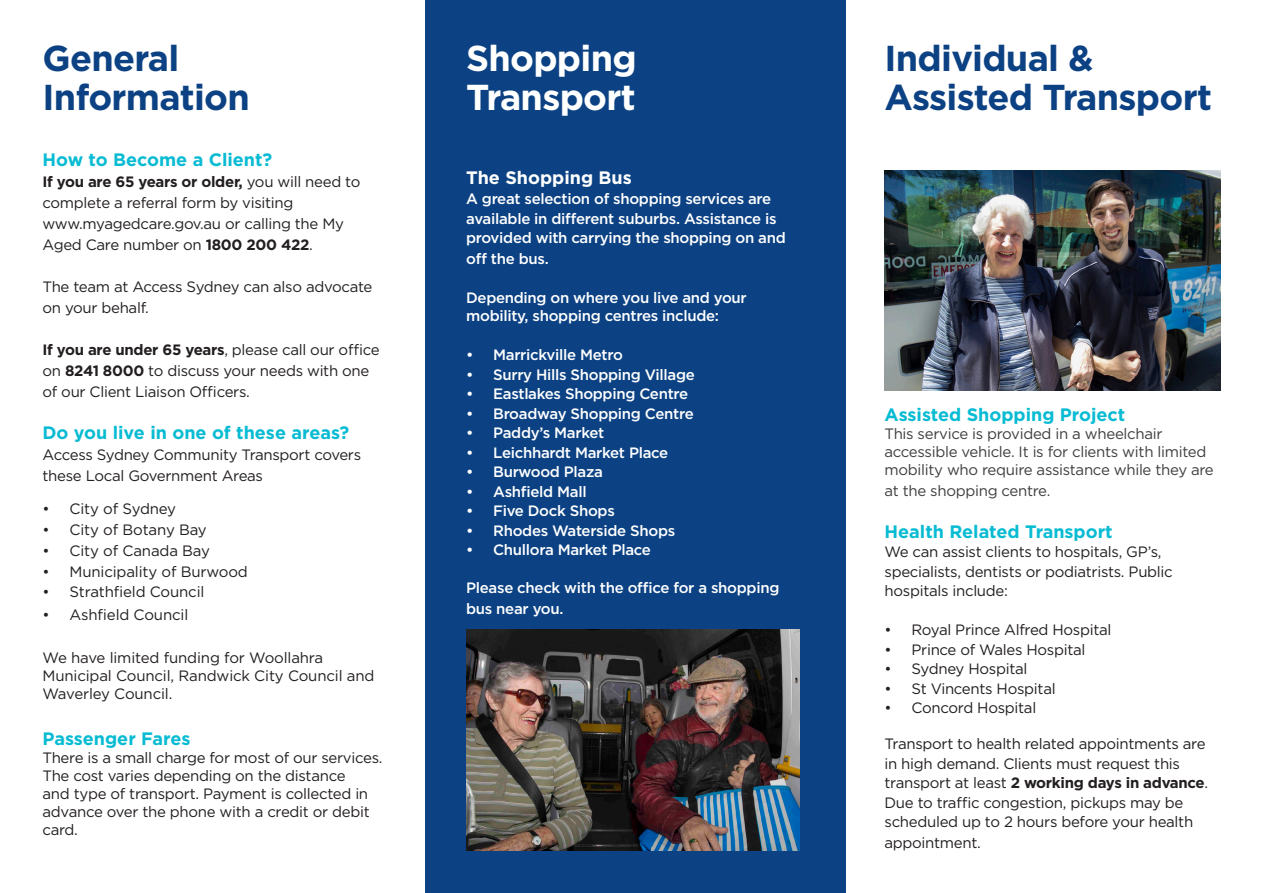
<style>
.page{position:relative;width:1263px;height:893px;background:#fff}
.page>*{position:absolute;margin:0;border:0;box-sizing:border-box;transform-origin:0 0}
.t1{font:700 36px/39px "Gotham";letter-spacing:-.02em;color:#0c4283}
.t2{font:700 36px/39px "Gotham";letter-spacing:-.02em;color:#fff}
.t3{font:700 18px "Gotham";color:#07bbd3}
.t4{font:700 18px "Gotham";color:#fff}
.t5{font:15px/19.5px "Gotham";letter-spacing:-.02em;color:#231f20}
.t6{font:500 15px/19.5px "Gotham";letter-spacing:-.02em;color:#fff}
.t7{font:15px/18px "Gotham";letter-spacing:-.02em;color:#3e3e3f}
.s1{font-weight:700}
</style>
<div class="page">
<div style="left:425px;top:0;width:421px;height:893px;background:#0c4283"></div>
<img style="left:884px;top:170px;width:336px;height:221px">
<img style="left:466px;top:630px;width:334px;height:220px">
<p class="t1" style="left:43px;top:39px;width:209px">General<br>Information</p>
<p class="t2" style="left:466px;top:39px;width:172px">Shopping<br>Transport</p>
<p class="t3" style="left:43px;top:147px;width:231px">How to Become a Client?</p>
<p class="t5" style="left:43px;top:171px;width:319px;line-height:21px"><span class="s1">If you are 65 years or older,</span> you will need to complete a referral form by visiting</p>
<p class="t5" style="left:43px;top:213px;width:303px;line-height:21px">www.myagedcare.gov.au or calling the My<br>Aged Care number on <span class="s1">1800 200 422</span>.</p>
<p class="t5" style="left:43px;top:276px;width:331px;line-height:21px">The team at Access Sydney can also advocate on your behalf.</p>
<p class="t5" style="left:43px;top:339px;width:339px;line-height:21px"><span class="s1">If you are under 65 years</span>, please call our office on <span class="s1">8241 8000</span> to discuss your needs with one of our Client Liaison Officers.</p>
<p class="t3" style="left:43px;top:420px;width:308px">Do you live in one of these areas?</p>
<p class="t5" style="left:43px;top:444px;width:320px;line-height:21px">Access Sydney Community Transport covers these Local Government Areas</p>
<p class="t5" style="left:43px;top:499px;width:135px">• City of Sydney</p>
<p class="t5" style="left:43px;top:520px;width:166px">• City of Botany Bay</p>
<p class="t5" style="left:43px;top:540px;width:169px">• City of Canada Bay</p>
<p class="t5" style="left:43px;top:561px;width:207px">• Municipality of Burwood</p>
<p class="t5" style="left:43px;top:582px;width:163px">• Strathfield Council</p>
<p class="t5" style="left:43px;top:604px;width:147px">• Ashfield Council</p>
<p class="t5" style="left:43px;top:648px;width:333px;line-height:18px">We have limited funding for Woollahra<br>Municipal Council, Randwick City Council and<br>Waverley Council.</p>
<p class="t3" style="left:43px;top:727px;width:150px">Passenger Fares</p>
<p class="t5" style="left:43px;top:748px;width:342px;line-height:18px">There is a small charge for most of our services.<br>The cost varies depending on the distance<br>and type of transport. Payment is collected in advance over the phone with a credit or debit card.</p>
<p class="t4" style="left:466px;top:166px;width:167px">The Shopping Bus</p>
<p class="t6" style="left:466px;top:189px;width:321px">A great selection of shopping services are available in different suburbs. Assistance is provided with carrying the shopping on and</p>
<p class="t6" style="left:466px;top:249px;width:84px">off the bus.</p>
<p class="t6" style="left:466px;top:288px;width:282px;line-height:18px">Depending on where you live and your mobility, shopping centres include:</p>
<p class="t6" style="left:466px;top:345px;width:158px">• Marrickville Metro</p>
<p class="t6" style="left:466px;top:364px;width:230px">• Surry Hills Shopping Village</p>
<p class="t6" style="left:466px;top:384px;width:224px">• Eastlakes Shopping Centre</p>
<p class="t6" style="left:466px;top:403px;width:229px">• Broadway Shopping Centre</p>
<p class="t6" style="left:466px;top:423px;width:140px">• Paddy’s Market</p>
<p class="t6" style="left:466px;top:442px;width:204px">• Leichhardt Market Place</p>
<p class="t6" style="left:466px;top:462px;width:138px">• Burwood Plaza</p>
<p class="t6" style="left:466px;top:481px;width:122px">• Ashfield Mall</p>
<p class="t6" style="left:466px;top:501px;width:150px">• Five Dock Shops</p>
<p class="t6" style="left:466px;top:520px;width:211px">• Rhodes Waterside Shops</p>
<p class="t6" style="left:466px;top:540px;width:186px">• Chullora Market Place</p>
<p class="t6" style="left:466px;top:576px;width:315px;line-height:21px">Please check with the office for a shopping bus near you.</p>
<p class="t1" style="left:884px;top:39px;width:329px">Individual &amp;<br>Assisted Transport</p>
<p class="t3" style="left:884px;top:402px;width:242px">Assisted Shopping Project</p>
<p class="t7" style="left:884px;top:424px;width:331px">This service is provided in a wheelchair accessible vehicle. It is for clients with limited mobility who require assistance while they are</p>
<p class="t7" style="left:884px;top:481px;width:167px">at the shopping centre.</p>
<p class="t3" style="left:884px;top:519px;width:230px">Health Related Transport</p>
<p class="t5" style="left:884px;top:542px;width:290px">We can assist clients to hospitals, GP’s, specialists, dentists or podiatrists. Public hospitals include:</p>
<p class="t5" style="left:884px;top:620px;width:228px">• Royal Prince Alfred Hospital</p>
<p class="t5" style="left:884px;top:639px;width:202px">• Prince of Wales Hospital</p>
<p class="t5" style="left:884px;top:659px;width:144px">• Sydney Hospital</p>
<p class="t5" style="left:884px;top:678px;width:173px">• St Vincents Hospital</p>
<p class="t5" style="left:884px;top:698px;width:153px">• Concord Hospital</p>
<p class="t5" style="left:884px;top:734px;width:325px">Transport to health related appointments are in high demand. Clients must request this transport at least <span class="s1">2 working days in advance</span>.<br>Due to traffic congestion, pickups may be scheduled up to 2 hours before your health</p>
<p class="t5" style="left:884px;top:833px;width:98px">appointment.</p>
</div>
